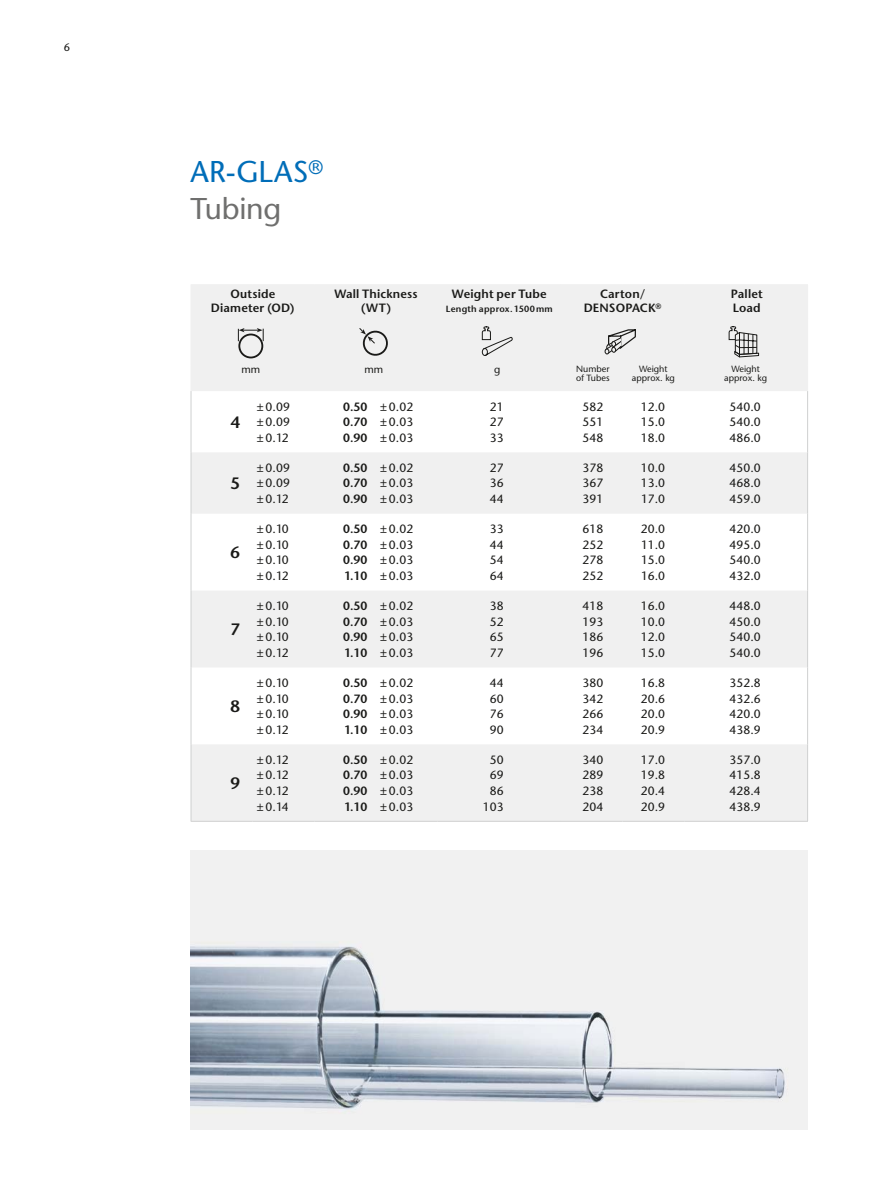
<style>
.page{position:relative;width:893px;height:1191px;background:#fff}
.page>*{position:absolute;margin:0;border:0;box-sizing:border-box;transform-origin:0 0}
.t1{font:500 30px/37.5px "Stone Sans Std";letter-spacing:-.005em;color:#006db8}
.t2{font:600 16.5px "Stone Sans Std";color:#1a1a18}
.t3{font:500 12px/15.6px "Stone Sans Std";letter-spacing:.01em;color:#1a1a18;text-align:justify}
.t4{font:600 12px/15.6px "Stone Sans Std";letter-spacing:.01em;color:#1a1a18;text-align:justify}
.t5{font:500 10.8px "Stone Sans Std";color:#1a1a18}
.t6{font:500 10.5px "Stone Sans Std";color:#1a1a18}
.t7{font:500 9px/9px "Stone Sans Std";color:#1a1a18;text-align:center}
.t8{font:600 9px "Stone Sans Std";letter-spacing:.025em;color:#1a1a18}
.s1{color:#6f6f6e}
</style>
<div class="page">
<img style="left:191px;top:851px;width:617px;height:278px">
<div style="left:192px;top:285px;width:615px;height:106px;background:#f0f0f0"></div>
<svg style="left:192px;top:453px;width:615px;height:368px;fill:#f0f0f0"></svg>
<hr style="left:191px;top:391px;width:1px;height:61px;background:#cfd0d0">
<hr style="left:807px;top:391px;width:1px;height:61px;background:#cfd0d0">
<hr style="left:191px;top:452px;width:1px;height:61px;background:#cfd0d0">
<hr style="left:807px;top:452px;width:1px;height:61px;background:#cfd0d0">
<hr style="left:191px;top:513px;width:1px;height:77px;background:#cfd0d0">
<hr style="left:807px;top:513px;width:1px;height:77px;background:#cfd0d0">
<hr style="left:191px;top:590px;width:1px;height:77px;background:#cfd0d0">
<hr style="left:807px;top:590px;width:1px;height:77px;background:#cfd0d0">
<hr style="left:191px;top:667px;width:1px;height:77px;background:#cfd0d0">
<hr style="left:807px;top:667px;width:1px;height:77px;background:#cfd0d0">
<hr style="left:191px;top:744px;width:1px;height:77px;background:#cfd0d0">
<hr style="left:807px;top:744px;width:1px;height:77px;background:#cfd0d0">
<hr style="left:191px;top:284px;width:62px;height:1px;background:#f0f0f0">
<hr style="left:191px;top:285px;width:1px;height:34px;background:#f0f0f0">
<hr style="left:253px;top:284px;width:61px;height:1px;background:#f0f0f0">
<hr style="left:314px;top:284px;width:62px;height:1px;background:#f0f0f0">
<hr style="left:376px;top:284px;width:62px;height:1px;background:#f0f0f0">
<hr style="left:438px;top:284px;width:123px;height:1px;background:#f0f0f0">
<hr style="left:561px;top:284px;width:62px;height:1px;background:#f0f0f0">
<hr style="left:623px;top:284px;width:61px;height:1px;background:#f0f0f0">
<hr style="left:684px;top:284px;width:124px;height:1px;background:#f0f0f0">
<hr style="left:807px;top:285px;width:1px;height:34px;background:#f0f0f0">
<hr style="left:191px;top:319px;width:1px;height:46px;background:#f0f0f0">
<hr style="left:807px;top:319px;width:1px;height:46px;background:#f0f0f0">
<svg style="left:191px;top:365px;width:1px;height:26px"></svg>
<svg style="left:807px;top:365px;width:1px;height:26px"></svg>
<hr style="left:191px;top:821px;width:62px;height:1px;background:#cfd0d0">
<hr style="left:253px;top:821px;width:61px;height:1px;background:#cfd0d0">
<hr style="left:314px;top:821px;width:62px;height:1px;background:#cfd0d0">
<hr style="left:376px;top:821px;width:62px;height:1px;background:#cfd0d0">
<hr style="left:438px;top:821px;width:123px;height:1px;background:#cfd0d0">
<hr style="left:561px;top:821px;width:62px;height:1px;background:#cfd0d0">
<hr style="left:623px;top:821px;width:61px;height:1px;background:#cfd0d0">
<hr style="left:684px;top:821px;width:124px;height:1px;background:#cfd0d0">
<svg style="left:238px;top:328px;width:26px;height:13px"></svg>
<div style="left:238px;top:333px;width:25px;height:25px;border:2px solid #1a1a18;border-radius:50%"></div>
<svg style="left:359px;top:327px;width:32px;height:31px"></svg>
<svg style="left:482px;top:326px;width:31px;height:30px"></svg>
<svg style="left:605px;top:328px;width:32px;height:26px"></svg>
<svg style="left:728px;top:326px;width:31px;height:32px"></svg>
<p class="t5" style="left:64px;top:40px;width:8px">6</p>
<h1 class="t1" style="left:191px;top:152px;width:134px">AR-GLAS<sup>®<br></sup><span class="s1">Tubing</span></h1>
<p class="t4" style="left:211px;top:287px;width:86px;line-height:13.8px;text-align:center">Outside<br>Diameter (OD)</p>
<p class="t4" style="left:334px;top:287px;width:85px;line-height:13.8px;text-align:center">Wall Thickness (WT)</p>
<p class="t4" style="left:452px;top:286px;width:96px">Weight per Tube</p>
<p class="t8" style="left:446px;top:303px;width:108px">Length approx. 1500mm</p>
<p class="t4" style="left:584px;top:287px;width:79px;line-height:13.8px;text-align:center">Carton/<br>DENSOPACK<sup>®</sup></p>
<p class="t4" style="left:731px;top:287px;width:33px;line-height:13.8px">Pallet<br>Load</p>
<p class="t6" style="left:241px;top:363px;width:20px">mm</p>
<p class="t6" style="left:364px;top:363px;width:20px">mm</p>
<p class="t6" style="left:494px;top:363px;width:8px">g</p>
<p class="t7" style="left:576px;top:364px;width:35px;text-align:left">Number of Tubes</p>
<p class="t7" style="left:632px;top:364px;width:45px">Weight approx. kg</p>
<p class="t7" style="left:724px;top:364px;width:45px">Weight approx. kg</p>
<h2 class="t2" style="left:230px;top:412px;width:11px">4</h2>
<h2 class="t2" style="left:230px;top:473px;width:11px">5</h2>
<h2 class="t2" style="left:230px;top:542px;width:11px">6</h2>
<h2 class="t2" style="left:230px;top:619px;width:11px">7</h2>
<h2 class="t2" style="left:230px;top:696px;width:11px">8</h2>
<h2 class="t2" style="left:230px;top:773px;width:11px">9</h2>
<p class="t3" style="left:257px;top:398px;width:35px">± 0.09 ± 0.09 ± 0.12</p>
<p class="t4" style="left:343px;top:398px;width:26px">0.50<br>0.70<br>0.90</p>
<p class="t3" style="left:380px;top:398px;width:35px">± 0.02 ± 0.03 ± 0.03</p>
<p class="t3" style="left:490px;top:398px;width:15px">21<br>27<br>33</p>
<p class="t3" style="left:583px;top:398px;width:22px">582<br>551<br>548</p>
<p class="t3" style="left:641px;top:398px;width:26px">12.0<br>15.0<br>18.0</p>
<p class="t3" style="left:729px;top:398px;width:33px">540.0<br>540.0<br>486.0</p>
<p class="t3" style="left:257px;top:460px;width:35px">± 0.09 ± 0.09 ± 0.12</p>
<p class="t4" style="left:343px;top:460px;width:26px">0.50<br>0.70<br>0.90</p>
<p class="t3" style="left:380px;top:460px;width:35px">± 0.02 ± 0.03 ± 0.03</p>
<p class="t3" style="left:490px;top:460px;width:15px">27<br>36<br>44</p>
<p class="t3" style="left:583px;top:460px;width:22px">378<br>367<br>391</p>
<p class="t3" style="left:641px;top:460px;width:26px">10.0<br>13.0<br>17.0</p>
<p class="t3" style="left:729px;top:460px;width:33px">450.0<br>468.0<br>459.0</p>
<p class="t3" style="left:257px;top:521px;width:33px">± 0.10 ± 0.10 ± 0.10 ± 0.12</p>
<p class="t4" style="left:343px;top:521px;width:26px">0.50<br>0.70<br>0.90<br>1.10</p>
<p class="t3" style="left:380px;top:521px;width:35px">± 0.02 ± 0.03 ± 0.03 ± 0.03</p>
<p class="t3" style="left:490px;top:521px;width:15px">33<br>44<br>54<br>64</p>
<p class="t3" style="left:583px;top:521px;width:22px">618<br>252<br>278<br>252</p>
<p class="t3" style="left:641px;top:521px;width:26px">20.0<br>11.0<br>15.0<br>16.0</p>
<p class="t3" style="left:729px;top:521px;width:33px">420.0<br>495.0<br>540.0<br>432.0</p>
<p class="t3" style="left:257px;top:598px;width:33px">± 0.10 ± 0.10 ± 0.10 ± 0.12</p>
<p class="t4" style="left:343px;top:598px;width:26px">0.50<br>0.70<br>0.90<br>1.10</p>
<p class="t3" style="left:380px;top:598px;width:35px">± 0.02 ± 0.03 ± 0.03 ± 0.03</p>
<p class="t3" style="left:490px;top:598px;width:15px">38<br>52<br>65<br>77</p>
<p class="t3" style="left:583px;top:598px;width:22px">418<br>193<br>186<br>196</p>
<p class="t3" style="left:641px;top:598px;width:26px">16.0<br>10.0<br>12.0<br>15.0</p>
<p class="t3" style="left:729px;top:598px;width:33px">448.0<br>450.0<br>540.0<br>540.0</p>
<p class="t3" style="left:257px;top:675px;width:33px">± 0.10 ± 0.10 ± 0.10 ± 0.12</p>
<p class="t4" style="left:343px;top:675px;width:26px">0.50<br>0.70<br>0.90<br>1.10</p>
<p class="t3" style="left:380px;top:675px;width:35px">± 0.02 ± 0.03 ± 0.03 ± 0.03</p>
<p class="t3" style="left:490px;top:675px;width:15px">44<br>60<br>76<br>90</p>
<p class="t3" style="left:583px;top:675px;width:22px">380<br>342<br>266<br>234</p>
<p class="t3" style="left:641px;top:675px;width:26px">16.8<br>20.6<br>20.0<br>20.9</p>
<p class="t3" style="left:729px;top:675px;width:33px">352.8<br>432.6<br>420.0<br>438.9</p>
<p class="t3" style="left:257px;top:752px;width:33px">± 0.12 ± 0.12 ± 0.12 ± 0.14</p>
<p class="t4" style="left:343px;top:752px;width:26px">0.50<br>0.70<br>0.90<br>1.10</p>
<p class="t3" style="left:380px;top:752px;width:35px">± 0.02 ± 0.03 ± 0.03 ± 0.03</p>
<p class="t3" style="left:483px;top:752px;width:22px;text-align:center">50<br>69<br>86<br>103</p>
<p class="t3" style="left:583px;top:752px;width:22px">340<br>289<br>238<br>204</p>
<p class="t3" style="left:641px;top:752px;width:26px">17.0<br>19.8<br>20.4<br>20.9</p>
<p class="t3" style="left:729px;top:752px;width:33px">357.0<br>415.8<br>428.4<br>438.9</p>
</div>
